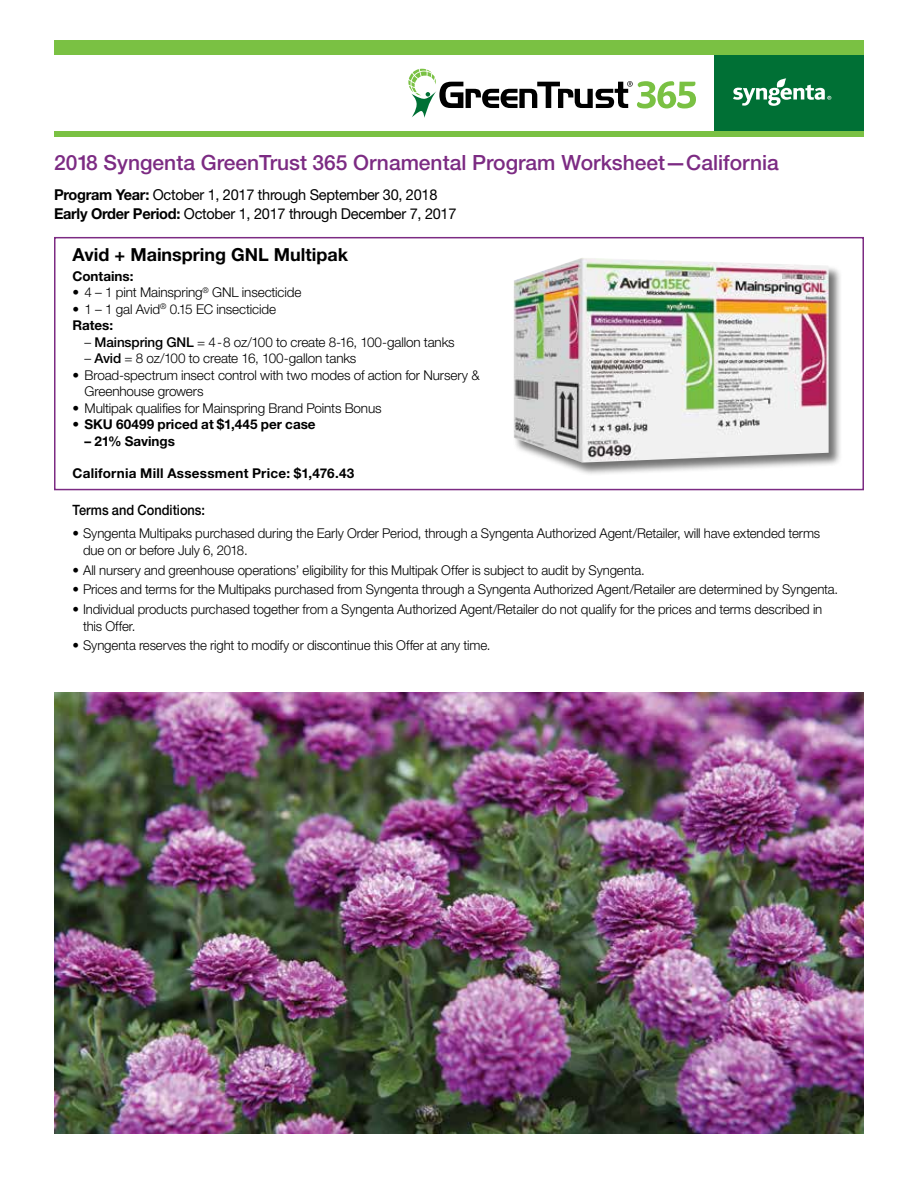
<style>
.page{position:relative;width:918px;height:1188px;background:#fff}
.page>*{position:absolute;margin:0;border:0;box-sizing:border-box;transform-origin:0 0}
.t1{font:500 21px "Helvetica Neue LT Std";color:#7c2b83}
.t2{font:700 18px "Helvetica Neue LT Std";color:#000}
.t3{font:15px/19.5px "Helvetica Neue LT Std";letter-spacing:-.02em;color:#000}
.t4{font:500 14.25px "Helvetica Neue LT Std";color:#000;scale:.9 1}
.t5{font:300 13.5px/16.5px "Helvetica Neue LT Std";letter-spacing:-.01em;color:#000}
.t6{font:700 13.5px "Helvetica Neue LT Std";letter-spacing:.01em;color:#000}
.s1{font-weight:700}
.s2{font-weight:500}
.s3{font-weight:300}
</style>
<div class="page">
<div style="left:714px;top:52px;width:150px;height:82px;background:#007035"></div>
<svg style="left:733px;top:78px;width:98px;height:28px"></svg>
<div style="left:54px;top:40px;width:810px;height:15px;background:#7ac143"></div>
<div style="left:54px;top:132px;width:810px;height:5px;background:#7ac143"></div>
<svg style="left:408px;top:69px;width:288px;height:49px"></svg>
<div style="left:54px;top:237px;width:810px;height:253px;border:2px solid #7c2b83"></div>
<div style="left:513px;top:258px;width:330px;height:218px;background:#000;opacity:.55"></div>
<img style="left:514px;top:258px;width:315px;height:205px">
<img style="left:54px;top:692px;width:810px;height:442px">
<h1 class="t1" style="left:54px;top:150px;width:726px">2018 Syngenta GreenTrust 365 Ornamental Program Worksheet—California</h1>
<p class="t3" style="left:54px;top:184px;width:404px"><span class="s1">Program Year:</span> October 1, 2017 through September 30, 2018<br><span class="s1">Early Order Period:</span> October 1, 2017 through December 7, 2017</p>
<h2 class="t2" style="left:73px;top:244px;width:277px">Avid + Mainspring GNL Multipak</h2>
<p class="t6" style="left:73px;top:268px;width:62px">Contains:</p>
<p class="t5" style="left:73px;top:284px;width:230px">• 4 – 1 pint Mainspring<sup>®</sup> GNL insecticide</p>
<p class="t5" style="left:73px;top:300px;width:205px">• 1 – 1 gal Avid<sup>®</sup> 0.15 EC insecticide<br><span class="s1">Rates:</span></p>
<p class="t5" style="left:85px;top:333px;width:372px">– <span class="s2">Mainspring GNL</span> = 4-8 oz/100 to create 8-16, 100-gallon tanks</p>
<p class="t5" style="left:85px;top:350px;width:273px">– <span class="s2">Avid</span> = 8 oz/100 to create 16, 100-gallon tanks</p>
<p class="t5" style="left:85px;top:366px;width:397px;text-indent:-12px">• Broad-spectrum insect control with two modes of action for Nursery &amp;<br>Greenhouse growers</p>
<p class="t5" style="left:73px;top:399px;width:311px">• Multipak qualifies for Mainspring Brand Points Bonus</p>
<p class="t6" style="left:73px;top:416px;width:245px"><span class="s3">•</span> SKU 60499 priced at $1,445 per case</p>
<p class="t6" style="left:85px;top:433px;width:92px">– 21% Savings</p>
<p class="t6" style="left:73px;top:465px;width:283px">California Mill Assessment Price: $1,476.43</p>
<p class="t4" style="left:73px;top:502px;width:149px">Terms and Conditions:</p>
<p class="t5" style="left:83px;top:525px;width:739px;text-indent:-11px">• Syngenta Multipaks purchased during the Early Order Period, through a Syngenta Authorized Agent/Retailer, will have extended terms due on or before July 6, 2018.</p>
<p class="t5" style="left:73px;top:561px;width:574px">• All nursery and greenhouse operations’ eligibility for this Multipak Offer is subject to audit by Syngenta.</p>
<p class="t5" style="left:73px;top:581px;width:767px">• Prices and terms for the Multipaks purchased from Syngenta through a Syngenta Authorized Agent/Retailer are determined by Syngenta.</p>
<p class="t5" style="left:83px;top:601px;width:741px;text-indent:-10px">• Individual products purchased together from a Syngenta Authorized Agent/Retailer do not qualify for the prices and terms described in this Offer.</p>
<p class="t5" style="left:73px;top:637px;width:420px">• Syngenta reserves the right to modify or discontinue this Offer at any time.</p>
</div>
